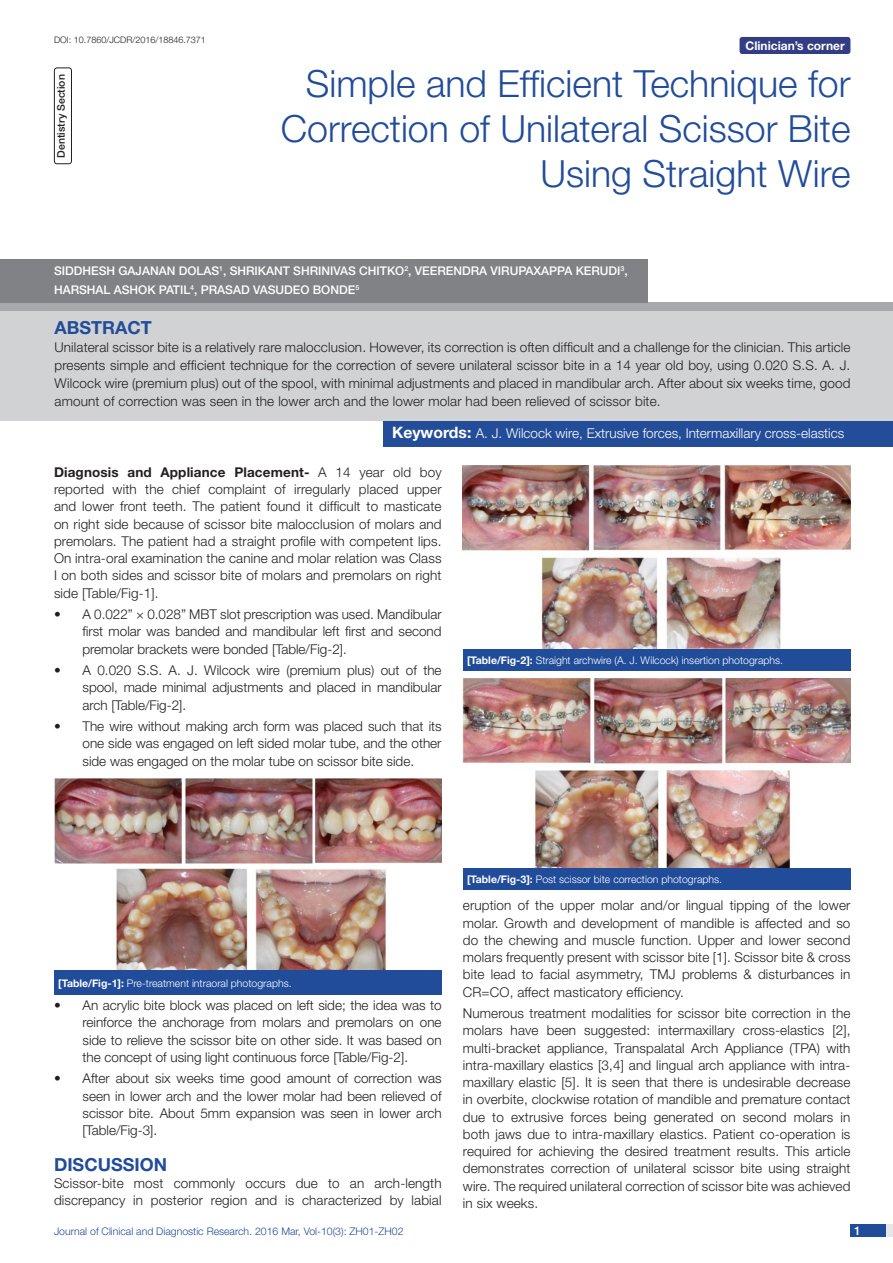
<style>
.page{position:relative;width:893px;height:1263px;background:#fff}
.page>*{position:absolute;margin:0;border:0;box-sizing:border-box;transform-origin:0 0}
.t1{font:300 37.5px/45px "Helvetica Neue";color:#214c99;text-align:right}
.Heading{font:700 18px "Helvetica Neue";color:#214c99}
.Abstract_head{font:700 18px "Helvetica Neue";color:#214c99}
.Body_text{font:300 13.5px/17.2px "Helvetica Neue";letter-spacing:.01em;color:#231f20;text-align:justify}
.Bullet_list{font:300 13.5px/17.2px "Helvetica Neue";color:#231f20;text-align:justify}
.Abstract_Text{font:300 13.5px/18px "Helvetica Neue";letter-spacing:.01em;color:#231f20;text-align:justify}
.t2{font:300 13.5px "Helvetica Neue";color:#fff}
.Author{font:500 12px/18.8px "Helvetica Neue";color:#fff}
.t3{font:700 12px "Helvetica Neue";color:#fff}
.Table_text{font:300 10.5px "Helvetica Neue";color:#fff}
.t4{font:300 10.5px "Helvetica Neue";color:#214c99}
.t5{font:500 10.5px "Helvetica Neue";color:#231f20}
.DOI{font:300 9px "Helvetica Neue";color:#231f20}
.s1{color:#244d99}
.s2{font-weight:700;font-size:15.75px}
.s3{font-weight:700}
</style>
<div class="page">
<div style="left:850px;top:1224px;width:43px;height:13px;background:#e6e7e9"></div>
<div style="left:850px;top:1224px;width:35px;height:13px;background:#214c99"></div>
<div style="left:739px;top:37px;width:111px;height:17px;background:#333d83;border-radius:3px"></div>
<div style="left:0;top:302px;width:893px;height:12px;background:#a8a9ad"></div>
<div style="left:0;top:259px;width:647px;height:44px;background:#808285"></div>
<div style="left:54px;top:68px;width:18px;height:96px;border:1px solid #231f20;border-radius:3px"></div>
<div style="left:384px;top:420px;width:509px;height:27px;background:#244d99"></div>
<img style="left:54px;top:778px;width:388px;height:192px">
<img style="left:463px;top:465px;width:387px;height:184px">
<img style="left:463px;top:678px;width:387px;height:190px">
<div style="left:54px;top:970px;width:388px;height:25px;background:#214c99"></div>
<div style="left:463px;top:649px;width:387px;height:22px;background:#214c99"></div>
<div style="left:463px;top:868px;width:387px;height:22px;background:#214c99"></div>
<div style="left:0;top:312px;width:893px;height:109px;background:#d1d2d4"></div>
<p class="DOI" style="left:54px;top:35px;width:153px">DOI: 10.7860/JCDR/2016/18846.7371</p>
<p class="t3" style="left:745px;top:38px;width:101px">Clinician’s corner</p>
<p class="t5" style="left:55px;top:158px;width:85px;rotate:-90deg">DENTISTRY SECTION</p>
<p class="t1" style="left:281px;top:60px;width:571px">Simple and Efficient Technique for<br>Correction of Unilateral Scissor Bite<br>Using Straight Wire</p>
<p class="Author" style="left:54px;top:261px;width:575px">SIDDHESH GAJANAN DOLAS<sup>1</sup>, SHRIKANT SHRINIVAS CHITKO<sup>2</sup>, VEERENDRA VIRUPAXAPPA KERUDI<sup>3</sup>,<br>HARSHAL ASHOK PATIL<sup>4</sup>, PRASAD VASUDEO BONDE<sup>5</sup></p>
<p class="Abstract_head" style="left:55px;top:316px;width:99px">ABST<span class="s1">RAC</span>T</p>
<p class="Abstract_Text" style="left:55px;top:338px;width:797px">Unilateral scissor bite is a relatively rare malocclusion. However, its correction is often difficult and a challenge for the clinician. This article presents simple and efficient technique for the correction of severe unilateral scissor bite in a 14 year old boy, using 0.020 S.S. A. J.<br>Wilcock wire (premium plus) out of the spool, with minimal adjustments and placed in mandibular arch. After about six weeks time, good amount of correction was seen in the lower arch and the lower molar had been relieved of scissor bite.</p>
<p class="t2" style="left:392px;top:425px;width:454px"><span class="s2">Keywords:</span> A. J. Wilcock wire, Extrusive forces, Intermaxillary cross-elastics</p>
<p class="Body_text" style="left:54px;top:463px;width:389px"><span class="s3">Diagnosis and Appliance Placement-</span> A 14 year old boy reported with the chief complaint of irregularly placed upper and lower front teeth. The patient found it difficult to masticate on right side because of scissor bite malocclusion of molars and premolars. The patient had a straight profile with competent lips.<br>On intra-oral examination the canine and molar relation was Class I on both sides and scissor bite of molars and premolars on right side [Table/Fig-1].</p>
<p class="Bullet_list" style="left:82px;top:605px;width:361px;text-indent:-28px">• A 0.022” × 0.028” MBT slot prescription was used. Mandibular first molar was banded and mandibular left first and second premolar brackets were bonded [Table/Fig-2].</p>
<p class="Bullet_list" style="left:82px;top:661px;width:361px;text-indent:-28px">• A 0.020 S.S. A. J. Wilcock wire (premium plus) out of the spool, made minimal adjustments and placed in mandibular arch [Table/Fig-2].</p>
<p class="Bullet_list" style="left:82px;top:717px;width:361px;text-indent:-28px">• The wire without making arch form was placed such that its one side was engaged on left sided molar tube, and the other side was engaged on the molar tube on scissor bite side.</p>
<p class="Table_text" style="left:467px;top:654px;width:318px"><span class="s3">[Table/Fig-2]:</span> Straight archwire (A. J. Wilcock) insertion photographs.</p>
<p class="Table_text" style="left:58px;top:976px;width:235px"><span class="s3">[Table/Fig-1]:</span> Pre-treatment intraoral photographs.</p>
<p class="Bullet_list" style="left:82px;top:996px;width:361px;text-indent:-28px">• An acrylic bite block was placed on left side; the idea was to reinforce the anchorage from molars and premolars on one side to relieve the scissor bite on other side. It was based on the concept of using light continuous force [Table/Fig-2].</p>
<p class="Bullet_list" style="left:82px;top:1070px;width:361px;text-indent:-28px">• After about six weeks time good amount of correction was seen in lower arch and the lower molar had been relieved of scissor bite. About 5mm expansion was seen in lower arch [Table/Fig-3].</p>
<p class="Heading" style="left:54px;top:1153px;width:115px">DISCUSSION</p>
<p class="Body_text" style="left:54px;top:1174px;width:389px">Scissor-bite most commonly occurs due to an arch-length discrepancy in posterior region and is characterized by labial</p>
<p class="Table_text" style="left:467px;top:873px;width:256px"><span class="s3">[Table/Fig-3]:</span> Post scissor bite correction photographs.</p>
<p class="Body_text" style="left:463px;top:897px;width:389px">eruption of the upper molar and/or lingual tipping of the lower molar. Growth and development of mandible is affected and so do the chewing and muscle function. Upper and lower second molars frequently present with scissor bite [1]. Scissor bite &amp; cross bite lead to facial asymmetry, TMJ problems &amp; disturbances in CR=CO, affect masticatory efficiency.</p>
<p class="Body_text" style="left:463px;top:1004px;width:389px">Numerous treatment modalities for scissor bite correction in the molars have been suggested: intermaxillary cross-elastics [2], multi-bracket appliance, Transpalatal Arch Appliance (TPA) with intra-maxillary elastics [3,4] and lingual arch appliance with intra&shy;maxillary elastic [5]. It is seen that there is undesirable decrease in overbite, clockwise rotation of mandible and premature contact due to extrusive forces being generated on second molars in both jaws due to intra-maxillary elastics. Patient co-operation is required for achieving the desired treatment results. This article demonstrates correction of unilateral scissor bite using straight wire. The required unilateral correction of scissor bite was achieved in six weeks.</p>
<p class="t4" style="left:54px;top:1225px;width:351px">Journal of Clinical and Diagnostic Research. 2016 Mar, Vol-10(3): ZH01-ZH02</p>
<p class="Author" style="left:854px;top:1221px;width:8px">1</p>
</div>
